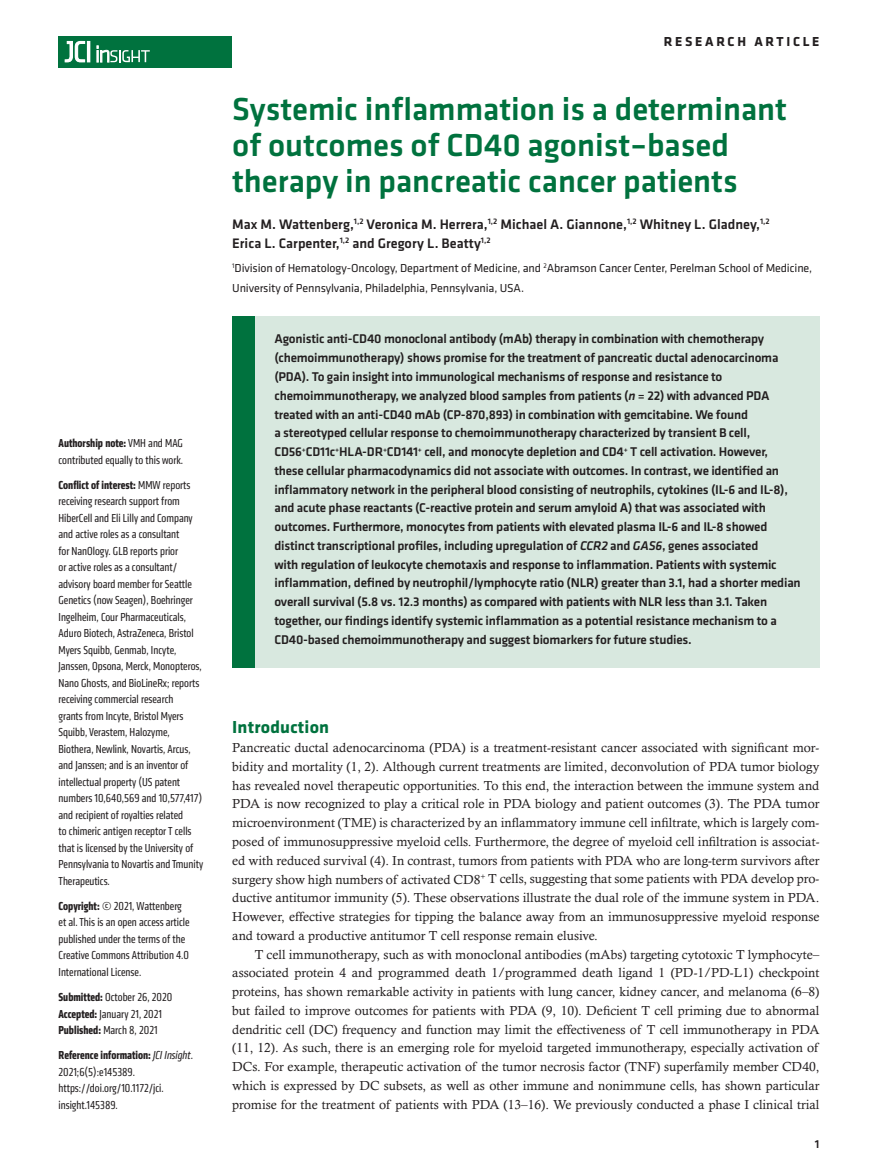
<style>
.page{position:relative;width:878px;height:1175px;background:#fff}
.page>*{position:absolute;margin:0;border:0;box-sizing:border-box;transform-origin:0 0}
.t1{font:500 33px/36px "Klavika Basic";color:#00723e}
.t2{font:700 18px "Klavika";letter-spacing:.01em;color:#00723e}
.t3{font:500 14.25px/19.5px "Klavika Basic";color:#231f20}
.t4{font:700 13.5px "Klavika Basic";letter-spacing:.2em;color:#231f20}
.t5{font:13.2px/18.8px "Calisto MT Std";color:#231f20;text-align:justify}
.t6{font:500 13.2px/18.8px "Klavika Basic";letter-spacing:-.015em;color:#231f20}
.t7{font:condensed 12px/16.5px "Klavika";color:#231f20}
.t8{font:12px/19.5px "Klavika";letter-spacing:-.01em;color:#231f20}
.t9{font:500 12px "Klavika Basic";color:#231f20}
.s1{font-weight:700}
.s2{font-style:italic}
</style>
<div class="page">
<div style="left:59px;top:36px;width:173px;height:31px;background:#00723e"></div>
<hr style="left:87px;top:41px;width:3px;height:21px;background:#fff">
<svg style="left:64px;top:41px;width:21px;height:22px"></svg>
<svg style="left:97px;top:46px;width:53px;height:16px"></svg>
<div style="left:232px;top:316px;width:587px;height:352px;background:#d8e8df"></div>
<div style="left:232px;top:316px;width:22px;height:352px;background:#00723e"></div>
<p class="t7" style="left:59px;top:435px;width:126px"><span class="s1">Authorship note:</span> VMH and MAG contributed equally to this work.</p>
<p class="t7" style="left:59px;top:476px;width:146px"><span class="s1">Conflict of interest:</span> MMW reports receiving research support from HiberCell and Eli Lilly and Company and active roles as a consultant<br>for NanOlogy. GLB reports prior<br>or active roles as a consultant/ advisory board member for Seattle Genetics (now Seagen), Boehringer Ingelheim, Cour Pharmaceuticals, Aduro Biotech, AstraZeneca, Bristol Myers Squibb, Genmab, Incyte, Janssen, Opsona, Merck, Monopteros, Nano Ghosts, and BioLineRx; reports receiving commercial research<br>grants from Incyte, Bristol Myers Squibb, Verastem, Halozyme, Biothera, Newlink, Novartis, Arcus, and Janssen; and is an inventor of intellectual property (US patent numbers 10,640,569 and 10,577,417) and recipient of royalties related<br>to chimeric antigen receptor T cells that is licensed by the University of Pennsylvania to Novartis and Tmunity Therapeutics.</p>
<p class="t7" style="left:59px;top:897px;width:133px"><span class="s1">Copyright:</span> © 2021, Wattenberg et al. This is an open access article published under the terms of the<br>Creative Commons Attribution 4.0<br>International License.</p>
<p class="t7" style="left:59px;top:988px;width:115px"><span class="s1">Submitted:</span> October 26, 2020<br><span class="s1">Accepted:</span> January 21, 2021<br><span class="s1">Published:</span> March 8, 2021</p>
<p class="t7" style="left:59px;top:1046px;width:136px"><span class="s1">Reference information:</span> <span class="s2">JCI Insight</span>.<br>2021;6(5):e145389. https://doi.org/10.1172/jci. insight.145389.</p>
<p class="t4" style="left:663px;top:32px;width:157px">RESEARCH ARTICLE</p>
<h1 class="t1" style="left:232px;top:91px;width:556px">Systemic inflammation is a determinant of outcomes of CD40 agonist–based therapy in pancreatic cancer patients</h1>
<p class="t3" style="left:232px;top:214px;width:539px">Max M. Wattenberg,<sup>1,2</sup> Veronica M. Herrera,<sup>1,2</sup> Michael A. Giannone,<sup>1,2</sup> Whitney L. Gladney,<sup>1,2<br></sup>Erica L. Carpenter,<sup>1,2</sup> and Gregory L. Beatty<sup>1,2</sup></p>
<p class="t8" style="left:232px;top:258px;width:581px"><sup>1</sup>Division of Hematology-Oncology, Department of Medicine, and <sup>2</sup>Abramson Cancer Center, Perelman School of Medicine,<br>University of Pennsylvania, Philadelphia, Pennsylvania, USA.</p>
<p class="t6" style="left:274px;top:329px;width:528px">Agonistic anti-CD40 monoclonal antibody (mAb) therapy in combination with chemotherapy (chemoimmunotherapy) shows promise for the treatment of pancreatic ductal adenocarcinoma (PDA). To gain insight into immunological mechanisms of response and resistance to chemoimmunotherapy, we analyzed blood samples from patients (<span class="s2">n</span> = 22) with advanced PDA treated with an anti-CD40 mAb (CP-870,893) in combination with gemcitabine. We found<br>a stereotyped cellular response to chemoimmunotherapy characterized by transient B cell, CD56<sup>+</sup>CD11c<sup>+</sup>HLA-DR<sup>+</sup>CD141<sup>+</sup> cell, and monocyte depletion and CD4<sup>+</sup> T cell activation. However, these cellular pharmacodynamics did not associate with outcomes. In contrast, we identified an inflammatory network in the peripheral blood consisting of neutrophils, cytokines (IL-6 and IL-8), and acute phase reactants (C-reactive protein and serum amyloid A) that was associated with outcomes. Furthermore, monocytes from patients with elevated plasma IL-6 and IL-8 showed distinct transcriptional profiles, including upregulation of <span class="s2">CCR2</span> and <span class="s2">GAS6</span>, genes associated<br>with regulation of leukocyte chemotaxis and response to inflammation. Patients with systemic inflammation, defined by neutrophil/lymphocyte ratio (NLR) greater than 3.1, had a shorter median overall survival (5.8 vs. 12.3 months) as compared with patients with NLR less than 3.1. Taken together, our findings identify systemic inflammation as a potential resistance mechanism to a CD40-based chemoimmunotherapy and suggest biomarkers for future studies.</p>
<h2 class="t2" style="left:232px;top:714px;width:98px">Introduction</h2>
<p class="t5" style="left:232px;top:738px;width:588px">Pancreatic ductal adenocarcinoma (PDA) is a treatment-resistant cancer associated with significant mor&shy;bidity and mortality (1, 2). Although current treatments are limited, deconvolution of PDA tumor biology has revealed novel therapeutic opportunities. To this end, the interaction between the immune system and PDA is now recognized to play a critical role in PDA biology and patient outcomes (3). The PDA tumor microenvironment (TME) is characterized by an inflammatory immune cell infiltrate, which is largely com&shy;posed of immunosuppressive myeloid cells. Furthermore, the degree of myeloid cell infiltration is associat&shy;ed with reduced survival (4). In contrast, tumors from patients with PDA who are long-term survivors after surgery show high numbers of activated CD8<sup>+</sup> T cells, suggesting that some patients with PDA develop pro&shy;ductive antitumor immunity (5). These observations illustrate the dual role of the immune system in PDA.<br>However, effective strategies for tipping the balance away from an immunosuppressive myeloid response and toward a productive antitumor T cell response remain elusive.</p>
<p class="t5" style="left:232px;top:944px;width:588px;text-indent:22px">T cell immunotherapy, such as with monoclonal antibodies (mAbs) targeting cytotoxic T lymphocyte– associated protein 4 and programmed death 1/programmed death ligand 1 (PD-1/PD-L1) checkpoint proteins, has shown remarkable activity in patients with lung cancer, kidney cancer, and melanoma (6–8) but failed to improve outcomes for patients with PDA (9, 10). Deficient T cell priming due to abnormal dendritic cell (DC) frequency and function may limit the effectiveness of T cell immunotherapy in PDA (11, 12). As such, there is an emerging role for myeloid targeted immunotherapy, especially activation of DCs. For example, therapeutic activation of the tumor necrosis factor (TNF) superfamily member CD40, which is expressed by DC subsets, as well as other immune and nonimmune cells, has shown particular promise for the treatment of patients with PDA (13–16). We previously conducted a phase I clinical trial</p>
<p class="t9" style="left:814px;top:1135px;width:6px">1</p>
</div>
